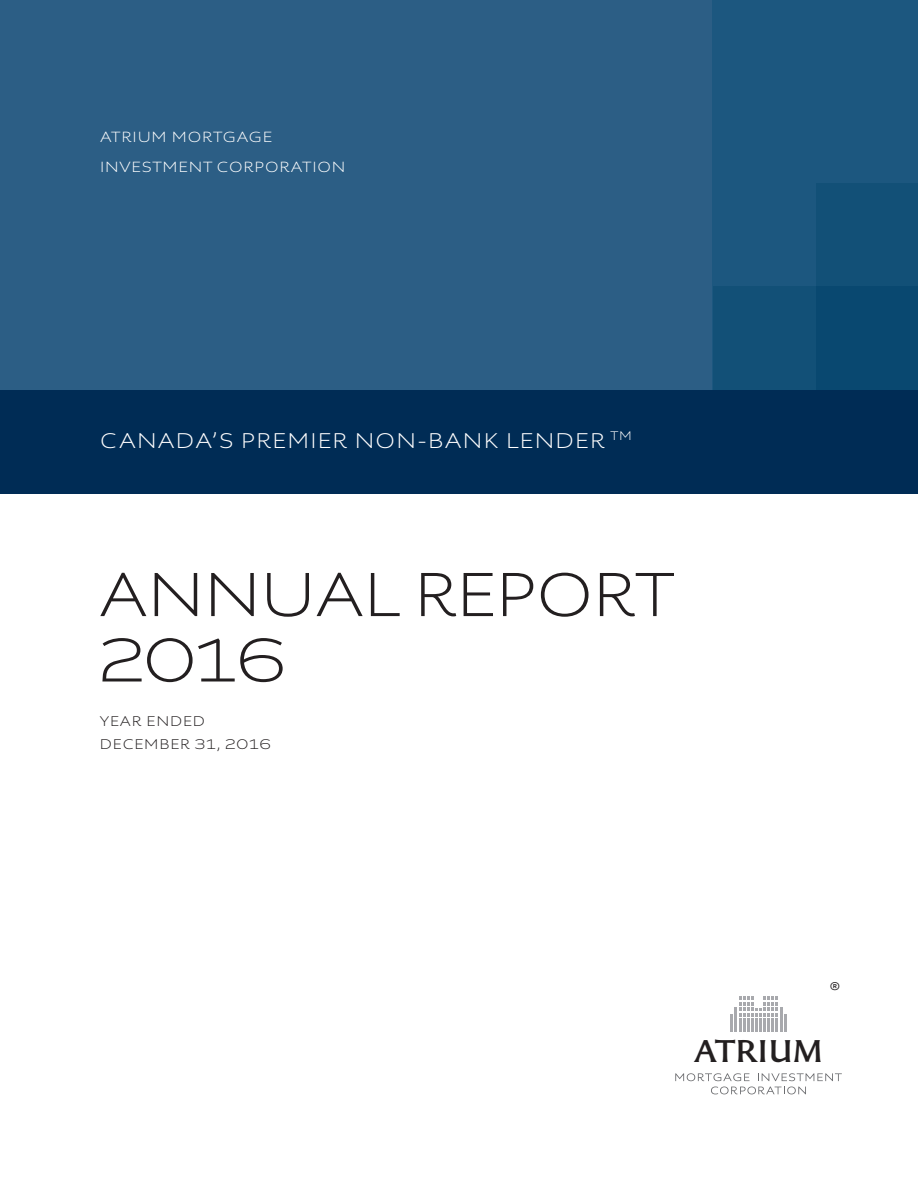
<style>
.page{position:relative;width:918px;height:1188px;background:#fff}
.page>*{position:absolute;margin:0;border:0;box-sizing:border-box;transform-origin:0 0}
.t1{font:300 65.4px/65.4px "Aspect 2";letter-spacing:-.005em;color:#231f20}
.t2{font:500 32.7px "Carter Sans Pro";color:#231f20}
.t3{font:300 22.5px "Aspect";letter-spacing:.055em;color:#fff}
.t4{font:19.5px "Aspect";color:#231f20}
.t5{font:300 15.6px/30px "Aspect";letter-spacing:.055em;color:#fff}
.t6{font:300 14.85px/23px "Aspect 2";letter-spacing:.055em;color:#231f20}
</style>
<div class="page">
<svg style="left:731px;top:1014px;width:2px;height:18px"></svg>
<hr style="left:735px;top:1008px;width:2px;height:24px;background:#a8a9ad">
<hr style="left:780px;top:1008px;width:2px;height:24px;background:#a8a9ad">
<svg style="left:784px;top:1014px;width:2px;height:18px"></svg>
<svg style="left:739px;top:996px;width:39px;height:36px"></svg>
<svg style="left:675px;top:1073px;width:75px;height:8px"></svg>
<svg style="left:758px;top:1073px;width:84px;height:8px"></svg>
<svg style="left:711px;top:1087px;width:95px;height:7px"></svg>
<div style="left:0;top:0;width:918px;height:390px;background:#2c5e85"></div>
<div style="left:713px;top:0;width:205px;height:390px;background:#1c577f"></div>
<div style="left:816px;top:184px;width:102px;height:103px;background:#125077"></div>
<div style="left:816px;top:287px;width:102px;height:103px;background:#094870"></div>
<div style="left:713px;top:287px;width:103px;height:103px;background:#125077"></div>
<div style="left:0;top:390px;width:918px;height:103px;background:#002c55"></div>
<p class="t5" style="left:100px;top:123px;width:247px">ATRIUM MORTGAGE<br>INVESTMENT CORPORATION</p>
<h3 class="t3" style="left:100px;top:428px;width:533px">CANADA’S PREMIER NON-BANK LENDER <sup>TM</sup></h3>
<h1 class="t1" style="left:98px;top:564px;width:578px">ANNUAL REPORT<br>2016</h1>
<p class="t6" style="left:100px;top:710px;width:173px">YEAR ENDED<br>DECEMBER 31, 2016</p>
<p class="t4" style="left:829px;top:978px;width:13px">®</p>
<h2 class="t2" style="left:694px;top:1030px;width:130px">ATRIUM</h2>
</div>
